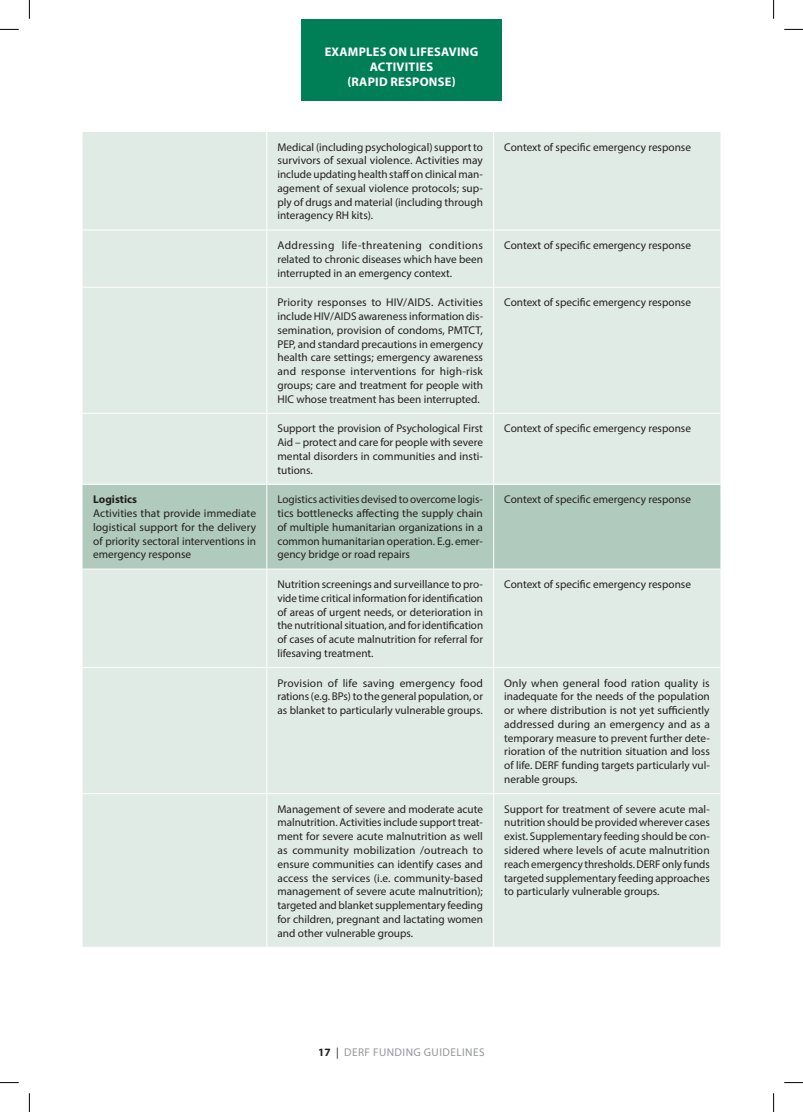
<style>
.page{position:relative;width:803px;height:1112px;background:#fff}
.page>*{position:absolute;margin:0;border:0;box-sizing:border-box;transform-origin:0 0}
.t1{font:700 12.5px/15px "Myriad Pro";letter-spacing:.02em;color:#fff;text-align:center}
.t2{font:11.25px/13.8px "Myriad Pro";color:#231f20;text-align:justify}
.t3{font:11.25px "Myriad Pro";letter-spacing:.04em;color:#939598}
.t4{font:700 11.25px "Myriad Pro";color:#231f20}
.s1{font-weight:700;color:#231f20}
.s2{color:#231f20}
</style>
<div class="page">
<div style="left:301px;top:19px;width:201px;height:81px;background:#007e55"></div>
<div style="left:83px;top:132px;width:637px;height:814px;background:#e1ebe5"></div>
<div style="left:83px;top:485px;width:637px;height:83px;background:#b0cabd"></div>
<hr style="left:266px;top:132px;width:1px;height:98px;background:#fff">
<hr style="left:493px;top:132px;width:1px;height:98px;background:#fff">
<hr style="left:83px;top:230px;width:184px;height:1px;background:#fff">
<hr style="left:267px;top:230px;width:227px;height:1px;background:#fff">
<hr style="left:266px;top:230px;width:1px;height:57px;background:#fff">
<hr style="left:494px;top:230px;width:226px;height:1px;background:#fff">
<hr style="left:493px;top:230px;width:1px;height:57px;background:#fff">
<hr style="left:83px;top:287px;width:184px;height:1px;background:#fff">
<hr style="left:267px;top:287px;width:227px;height:1px;background:#fff">
<hr style="left:266px;top:287px;width:1px;height:126px;background:#fff">
<hr style="left:494px;top:287px;width:226px;height:1px;background:#fff">
<hr style="left:493px;top:287px;width:1px;height:126px;background:#fff">
<hr style="left:83px;top:413px;width:184px;height:1px;background:#fff">
<hr style="left:267px;top:413px;width:227px;height:1px;background:#fff">
<hr style="left:266px;top:413px;width:1px;height:71px;background:#fff">
<hr style="left:494px;top:413px;width:226px;height:1px;background:#fff">
<hr style="left:493px;top:413px;width:1px;height:71px;background:#fff">
<hr style="left:83px;top:484px;width:184px;height:1px;background:#fff">
<hr style="left:267px;top:484px;width:227px;height:1px;background:#fff">
<hr style="left:266px;top:484px;width:1px;height:84px;background:#fff">
<hr style="left:494px;top:484px;width:226px;height:1px;background:#fff">
<hr style="left:493px;top:484px;width:1px;height:84px;background:#fff">
<hr style="left:83px;top:568px;width:184px;height:1px;background:#fff">
<hr style="left:267px;top:568px;width:227px;height:1px;background:#fff">
<hr style="left:266px;top:569px;width:1px;height:98px;background:#fff">
<hr style="left:494px;top:568px;width:226px;height:1px;background:#fff">
<hr style="left:493px;top:569px;width:1px;height:98px;background:#fff">
<hr style="left:83px;top:667px;width:184px;height:1px;background:#fff">
<hr style="left:267px;top:667px;width:227px;height:1px;background:#fff">
<hr style="left:266px;top:667px;width:1px;height:126px;background:#fff">
<hr style="left:494px;top:667px;width:226px;height:1px;background:#fff">
<hr style="left:493px;top:667px;width:1px;height:126px;background:#fff">
<hr style="left:83px;top:793px;width:184px;height:1px;background:#fff">
<hr style="left:267px;top:793px;width:227px;height:1px;background:#fff">
<hr style="left:266px;top:793px;width:1px;height:153px;background:#fff">
<hr style="left:494px;top:793px;width:226px;height:1px;background:#fff">
<hr style="left:493px;top:793px;width:1px;height:153px;background:#fff">
<svg style="left:0;top:29px;width:19px;height:1px"></svg>
<svg style="left:784px;top:29px;width:19px;height:1px"></svg>
<svg style="left:0;top:1082px;width:19px;height:1px"></svg>
<svg style="left:784px;top:1082px;width:19px;height:1px"></svg>
<svg style="left:29px;top:0;width:1px;height:19px"></svg>
<svg style="left:29px;top:1093px;width:1px;height:18px"></svg>
<svg style="left:773px;top:0;width:1px;height:19px"></svg>
<svg style="left:773px;top:1093px;width:1px;height:18px"></svg>
<p class="t1" style="left:325px;top:44px;width:155px">EXAMPLES ON LIFESAVING<br>ACTIVITIES<br>(RAPID RESPONSE)</p>
<p class="t4" style="left:93px;top:492px;width:45px">Logistics</p>
<p class="t2" style="left:93px;top:506px;width:165px">Activities that provide immediate logistical support for the delivery of priority sectoral interventions in emergency response</p>
<p class="t2" style="left:277px;top:140px;width:207px">Medical (including psychological) support to survivors of sexual violence. Activities may include updating health staff on clinical man&shy;agement of sexual violence protocols; sup&shy;ply of drugs and material (including through interagency RH kits).</p>
<p class="t2" style="left:504px;top:140px;width:188px">Context of specific emergency response</p>
<p class="t2" style="left:277px;top:238px;width:207px">Addressing life-threatening conditions related to chronic diseases which have been interrupted in an emergency context.</p>
<p class="t2" style="left:504px;top:238px;width:188px">Context of specific emergency response</p>
<p class="t2" style="left:277px;top:295px;width:207px">Priority responses to HIV/AIDS. Activities include HIV/AIDS awareness information dis&shy;semination, provision of condoms, PMTCT, PEP, and standard precautions in emergency health care settings; emergency awareness and response interventions for high-risk groups; care and treatment for people with HIC whose treatment has been interrupted.</p>
<p class="t2" style="left:504px;top:295px;width:188px">Context of specific emergency response</p>
<p class="t2" style="left:277px;top:421px;width:207px">Support the provision of Psychological First Aid – protect and care for people with severe mental disorders in communities and insti&shy;tutions.</p>
<p class="t2" style="left:504px;top:421px;width:188px">Context of specific emergency response</p>
<p class="t2" style="left:277px;top:492px;width:207px">Logistics activities devised to overcome logis&shy;tics bottlenecks affecting the supply chain of multiple humanitarian organizations in a common humanitarian operation. E.g. emer&shy;gency bridge or road repairs</p>
<p class="t2" style="left:504px;top:492px;width:188px">Context of specific emergency response</p>
<p class="t2" style="left:277px;top:577px;width:207px">Nutrition screenings and surveillance to pro&shy;vide time critical information for identification of areas of urgent needs, or deterioration in the nutritional situation, and for identification of cases of acute malnutrition for referral for lifesaving treatment.</p>
<p class="t2" style="left:504px;top:577px;width:188px">Context of specific emergency response</p>
<p class="t2" style="left:277px;top:675px;width:207px">Provision of life saving emergency food rations (e.g. BPs) to the general population, or as blanket to particularly vulnerable groups.</p>
<p class="t2" style="left:504px;top:675px;width:207px">Only when general food ration quality is inadequate for the needs of the population or where distribution is not yet sufficiently addressed during an emergency and as a temporary measure to prevent further dete&shy;rioration of the nutrition situation and loss of life. DERF funding targets particularly vul&shy;nerable groups.</p>
<p class="t2" style="left:277px;top:801px;width:207px">Management of severe and moderate acute malnutrition. Activities include support treat&shy;ment for severe acute malnutrition as well as community mobilization /outreach to ensure communities can identify cases and access the services (i.e. community-based management of severe acute malnutrition); targeted and blanket supplementary feeding for children, pregnant and lactating women and other vulnerable groups.</p>
<p class="t2" style="left:504px;top:801px;width:207px">Support for treatment of severe acute mal&shy;nutrition should be provided wherever cases exist. Supplementary feeding should be con&shy;sidered where levels of acute malnutrition reach emergency thresholds. DERF only funds targeted supplementary feeding approaches to particularly vulnerable groups.</p>
<p class="t3" style="left:318px;top:1044px;width:168px"><span class="s1">17</span> <span class="s2">|</span> DERF FUNDING GUIDELINES</p>
</div>
